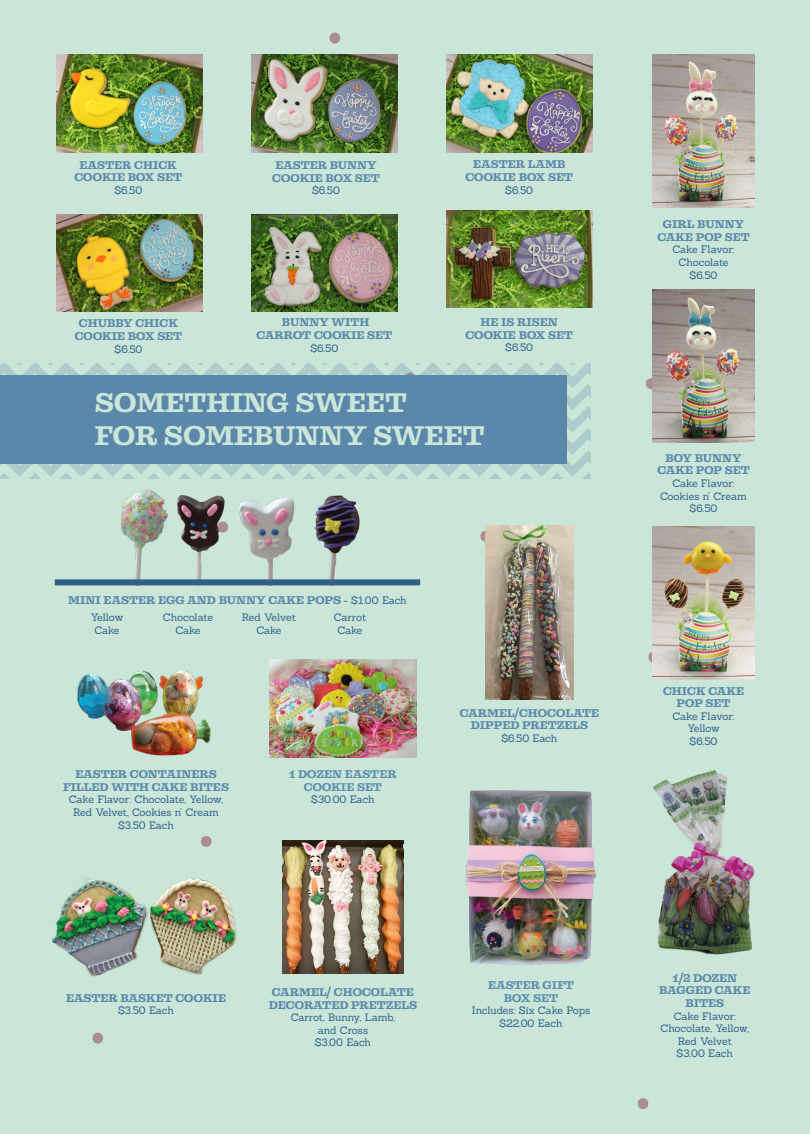
<style>
.page{position:relative;width:810px;height:1134px;background:#c9e6d9}
.page>*{position:absolute;margin:0;border:0;box-sizing:border-box;transform-origin:0 0}
.t1{font:700 25.35px/33px "Liberteen";color:#c9e6d9}
.t2{font:700 10.5px/12.6px "Liberteen";color:#5b87aa;text-align:center}
.t3{font:10.5px/12.6px "Sanchez";letter-spacing:-.005em;color:#315f8a;text-align:center}
.t4{font:700 10.5px/12.6px "Liberteen";color:#608dac;text-align:center}
.s1{font-family:"Sanchez";font-weight:400;color:#315f8a}
</style>
<div class="page">
<svg style="left:0;top:363px;width:591px;height:115px"></svg>
<div style="left:0;top:375px;width:567px;height:89px;background:#5b87aa"></div>
<img style="left:653px;top:770px;width:102px;height:185px">
<img style="left:77px;top:670px;width:134px;height:86px">
<img style="left:653px;top:526px;width:102px;height:153px">
<img style="left:653px;top:55px;width:102px;height:153px">
<img style="left:653px;top:290px;width:102px;height:153px">
<img style="left:465px;top:790px;width:132px;height:175px">
<img style="left:116px;top:466px;width:246px;height:120px">
<img style="left:486px;top:525px;width:87px;height:175px">
<img style="left:56px;top:55px;width:147px;height:97px">
<img style="left:251px;top:55px;width:146px;height:97px">
<img style="left:56px;top:214px;width:147px;height:98px">
<img style="left:251px;top:214px;width:146px;height:98px">
<img style="left:446px;top:55px;width:146px;height:97px">
<img style="left:446px;top:211px;width:146px;height:97px">
<div style="left:55px;top:579px;width:365px;height:6px;background:#315f8a"></div>
<img style="left:270px;top:660px;width:146px;height:97px">
<img style="left:52px;top:876px;width:185px;height:101px">
<img style="left:282px;top:841px;width:122px;height:133px">
<p class="t2" style="left:74px;top:159px;width:109px">EASTER CHICK<br>COOKIE BOX SET</p>
<p class="t3" style="left:114px;top:184px;width:29px">$6.50</p>
<p class="t2" style="left:75px;top:317px;width:109px">CHUBBY CHICK<br>COOKIE BOX SET</p>
<p class="t3" style="left:115px;top:343px;width:29px">$6.50</p>
<p class="t2" style="left:272px;top:159px;width:109px;text-align:left">EASTER BUNNY<br>COOKIE BOX SET</p>
<p class="t3" style="left:312px;top:184px;width:29px">$6.50</p>
<p class="t2" style="left:256px;top:316px;width:137px">BUNNY WITH<br>CARROT COOKIE SET</p>
<p class="t3" style="left:310px;top:341px;width:29px">$6.50</p>
<p class="t2" style="left:465px;top:158px;width:109px">EASTER LAMB<br>COOKIE BOX SET</p>
<p class="t3" style="left:505px;top:184px;width:29px">$6.50</p>
<p class="t2" style="left:465px;top:316px;width:109px">HE IS RISEN<br>COOKIE BOX SET</p>
<p class="t3" style="left:505px;top:341px;width:29px">$6.50</p>
<h1 class="t1" style="left:95px;top:386px;width:392px">SOMETHING SWEET<br>FOR SOMEBUNNY SWEET</h1>
<p class="t2" style="left:68px;top:594px;width:340px">MINI EASTER EGG AND BUNNY CAKE POPS <span class="s1">- $1.00 Each</span></p>
<p class="t3" style="left:91px;top:611px;width:34px">Yellow<br>Cake</p>
<p class="t3" style="left:163px;top:611px;width:52px">Chocolate<br>Cake</p>
<p class="t3" style="left:242px;top:611px;width:56px">Red Velvet<br>Cake</p>
<p class="t3" style="left:334px;top:611px;width:34px">Carrot<br>Cake</p>
<p class="t2" style="left:63px;top:768px;width:167px">EASTER CONTAINERS<br>FILLED WITH CAKE BITES</p>
<p class="t3" style="left:69px;top:793px;width:156px">Cake Flavor: Chocolate, Yellow,<br>Red Velvet, Cookies n’ Cream $3.50 Each</p>
<p class="t4" style="left:289px;top:768px;width:109px">1 DOZEN EASTER<br>COOKIE SET</p>
<p class="t3" style="left:311px;top:793px;width:65px">$30.00 Each</p>
<p class="t2" style="left:460px;top:706px;width:141px">CARMEL/CHOCOLATE<br>DIPPED PRETZELS</p>
<p class="t3" style="left:501px;top:732px;width:57px">$6.50 Each</p>
<p class="t2" style="left:66px;top:992px;width:161px">EASTER BASKET COOKIE</p>
<p class="t3" style="left:118px;top:1004px;width:57px">$3.50 Each</p>
<p class="t2" style="left:269px;top:986px;width:150px;text-align:left">CARMEL/ CHOCOLATE<br>DECORATED PRETZELS</p>
<p class="t3" style="left:291px;top:1011px;width:106px">Carrot, Bunny, Lamb, and Cross<br>$3.00 Each</p>
<p class="t4" style="left:488px;top:979px;width:87px">EASTER GIFT<br>BOX SET</p>
<p class="t3" style="left:472px;top:1004px;width:120px">Includes: Six Cake Pops $22.00 Each</p>
<p class="t2" style="left:657px;top:218px;width:94px">GIRL BUNNY<br>CAKE POP SET</p>
<p class="t3" style="left:672px;top:243px;width:64px">Cake Flavor:<br>Chocolate $6.50</p>
<p class="t2" style="left:657px;top:452px;width:94px">BOY BUNNY<br>CAKE POP SET</p>
<p class="t3" style="left:660px;top:477px;width:88px">Cake Flavor:<br>Cookies n’ Cream $6.50</p>
<p class="t2" style="left:663px;top:684px;width:83px">CHICK CAKE<br>POP SET</p>
<p class="t3" style="left:672px;top:710px;width:64px">Cake Flavor:<br>Yellow $6.50</p>
<p class="t2" style="left:659px;top:972px;width:93px">1/2 DOZEN<br>BAGGED CAKE<br>BITES</p>
<p class="t3" style="left:660px;top:1009px;width:90px">Cake Flavor:<br>Chocolate, Yellow,<br>Red Velvet<br>$3.00 Each</p>
</div>
